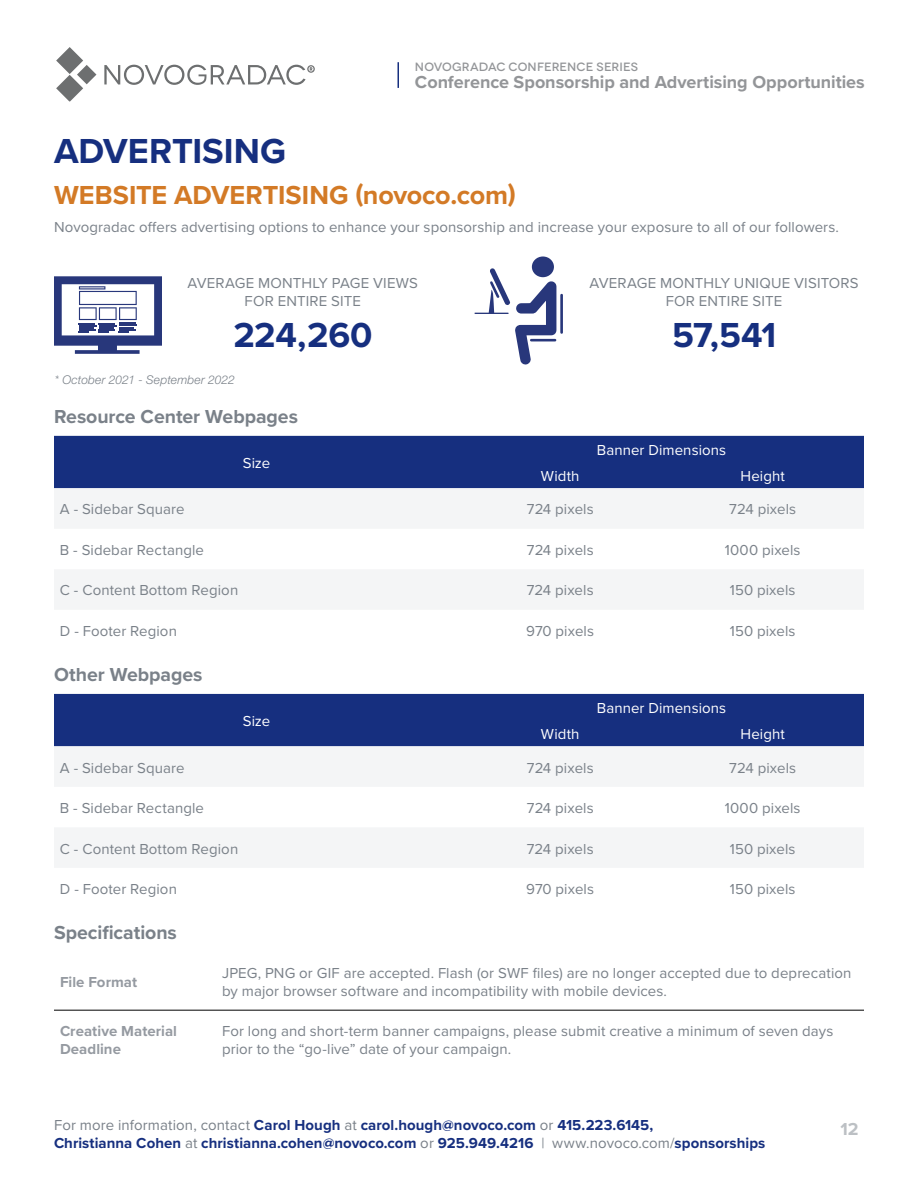
<style>
.page{position:relative;width:918px;height:1188px;background:#fff}
.page>*{position:absolute;margin:0;border:0;box-sizing:border-box;transform-origin:0 0}
.t1{font:700 36px "Proxima Nova";color:#162f7f}
.t2{font:700 27px "Proxima Nova";color:#d37a26}
.t3{font:700 19.5px "Proxima Nova";letter-spacing:-.005em;color:#7a8189}
.t4{font:700 18px "Proxima Nova";color:#939598}
.t5{font:700 18px "Proxima Nova";color:#bcc0c4}
.t6{font:15px/18px "Proxima Nova";letter-spacing:.005em;color:#7a8189;text-align:center}
.t7{font:700 15px/18px "Proxima Nova";letter-spacing:.005em;color:#162f7f}
.t8{font:15px "Proxima Nova";letter-spacing:.005em;color:#fff}
.t9{font:700 15px/18px "Proxima Nova";letter-spacing:.005em;color:#959aa1}
.t10{font:500 12px "Novecentowide";letter-spacing:.01em;color:#939598}
.t11{font:italic 300 12px "Helvetica Neue LT Std";letter-spacing:.01em;color:#7a8189}
.s1{font-weight:400;color:#7a8189}
</style>
<div class="page">
<svg style="left:56px;top:47px;width:40px;height:54px"></svg>
<svg style="left:104px;top:65px;width:211px;height:20px"></svg>
<svg style="left:398px;top:62px;width:1px;height:26px"></svg>
<svg style="left:54px;top:276px;width:108px;height:78px"></svg>
<hr style="left:79px;top:286px;width:26px;height:3px;background:#28377b">
<svg style="left:474px;top:268px;width:89px;height:96px"></svg>
<div style="left:532px;top:257px;width:22px;height:20px;background:#28377b;border-radius:50%"></div>
<div style="left:54px;top:436px;width:810px;height:52px;background:#162f7f"></div>
<svg style="left:54px;top:488px;width:810px;height:121px;fill:#f4f5f6"></svg>
<div style="left:54px;top:694px;width:810px;height:52px;background:#162f7f"></div>
<svg style="left:54px;top:746px;width:810px;height:121px;fill:#f4f5f6"></svg>
<hr style="left:54px;top:1010px;width:162px;height:1px;background:#000">
<hr style="left:216px;top:1010px;width:648px;height:1px;background:#000">
<p class="t10" style="left:415px;top:59px;width:224px">NOVOGRADAC CONFERENCE SERIES</p>
<p class="t4" style="left:415px;top:69px;width:451px">Conference Sponsorship and Advertising Opportunities</p>
<h1 class="t1" style="left:54px;top:125px;width:234px">ADVERTISING</h1>
<h2 class="t2" style="left:54px;top:175px;width:463px">WEBSITE ADVERTISING (novoco.com)</h2>
<p class="t6" style="left:54px;top:217px;width:785px">Novogradac offers advertising options to enhance your sponsorship and increase your exposure to all of our followers.</p>
<p class="t6" style="left:187px;top:273px;width:232px">AVERAGE MONTHLY PAGE VIEWS<br>FOR ENTIRE SITE</p>
<p class="t6" style="left:590px;top:273px;width:270px">AVERAGE MONTHLY UNIQUE VISITORS<br>FOR ENTIRE SITE</p>
<h1 class="t1" style="left:233px;top:308px;width:141px">224,260</h1>
<h1 class="t1" style="left:672px;top:308px;width:106px">57,541</h1>
<p class="t11" style="left:55px;top:372px;width:182px">* October 2021 - September 2022</p>
<h3 class="t3" style="left:54px;top:402px;width:245px">Resource Center Webpages</h3>
<p class="t8" style="left:243px;top:452px;width:29px">Size</p>
<p class="t8" style="left:597px;top:439px;width:131px">Banner Dimensions</p>
<p class="t8" style="left:541px;top:465px;width:40px">Width</p>
<p class="t8" style="left:741px;top:465px;width:46px">Height</p>
<p class="t6" style="left:60px;top:500px;width:126px">A - Sidebar Square</p>
<p class="t6" style="left:527px;top:500px;width:68px">724 pixels</p>
<p class="t6" style="left:729px;top:500px;width:68px">724 pixels</p>
<p class="t6" style="left:60px;top:540px;width:146px">B - Sidebar Rectangle</p>
<p class="t6" style="left:527px;top:540px;width:68px">724 pixels</p>
<p class="t6" style="left:725px;top:540px;width:77px">1000 pixels</p>
<p class="t6" style="left:60px;top:581px;width:180px">C - Content Bottom Region</p>
<p class="t6" style="left:527px;top:581px;width:68px">724 pixels</p>
<p class="t6" style="left:730px;top:581px;width:67px">150 pixels</p>
<p class="t6" style="left:60px;top:621px;width:118px">D - Footer Region</p>
<p class="t6" style="left:526px;top:621px;width:69px">970 pixels</p>
<p class="t6" style="left:730px;top:621px;width:67px">150 pixels</p>
<h3 class="t3" style="left:54px;top:660px;width:150px">Other Webpages</h3>
<p class="t8" style="left:243px;top:710px;width:29px">Size</p>
<p class="t8" style="left:597px;top:697px;width:131px">Banner Dimensions</p>
<p class="t8" style="left:541px;top:723px;width:40px">Width</p>
<p class="t8" style="left:741px;top:723px;width:46px">Height</p>
<p class="t6" style="left:60px;top:758px;width:126px">A - Sidebar Square</p>
<p class="t6" style="left:527px;top:758px;width:68px">724 pixels</p>
<p class="t6" style="left:729px;top:758px;width:68px">724 pixels</p>
<p class="t6" style="left:60px;top:798px;width:146px">B - Sidebar Rectangle</p>
<p class="t6" style="left:527px;top:798px;width:68px">724 pixels</p>
<p class="t6" style="left:725px;top:798px;width:77px">1000 pixels</p>
<p class="t6" style="left:60px;top:839px;width:180px">C - Content Bottom Region</p>
<p class="t6" style="left:527px;top:839px;width:68px">724 pixels</p>
<p class="t6" style="left:730px;top:839px;width:67px">150 pixels</p>
<p class="t6" style="left:60px;top:879px;width:118px">D - Footer Region</p>
<p class="t6" style="left:526px;top:879px;width:69px">970 pixels</p>
<p class="t6" style="left:730px;top:879px;width:67px">150 pixels</p>
<h3 class="t3" style="left:54px;top:918px;width:124px">Specifications</h3>
<p class="t9" style="left:60px;top:973px;width:79px">File Format</p>
<p class="t6" style="left:222px;top:963px;width:631px;text-align:left">JPEG, PNG or GIF are accepted. Flash (or SWF files) are no longer accepted due to deprecation by major browser software and incompatibility with mobile devices.</p>
<p class="t9" style="left:60px;top:1022px;width:119px">Creative Material<br>Deadline</p>
<p class="t6" style="left:222px;top:1022px;width:613px;text-align:left">For long and short-term banner campaigns, please submit creative a minimum of seven days prior to the “go-live” date of your campaign.</p>
<p class="t7" style="left:54px;top:1115px;width:713px"><span class="s1">For more information, contact</span> Carol Hough <span class="s1">at</span> carol.hough@novoco.com <span class="s1">or</span> 415.223.6145,<br>Christianna Cohen <span class="s1">at</span> christianna.cohen@novoco.com <span class="s1">or</span> 925.949.4216 <span class="s1">| www.novoco.com/</span>sponsorships</p>
<p class="t5" style="left:841px;top:1115px;width:20px">12</p>
</div>
